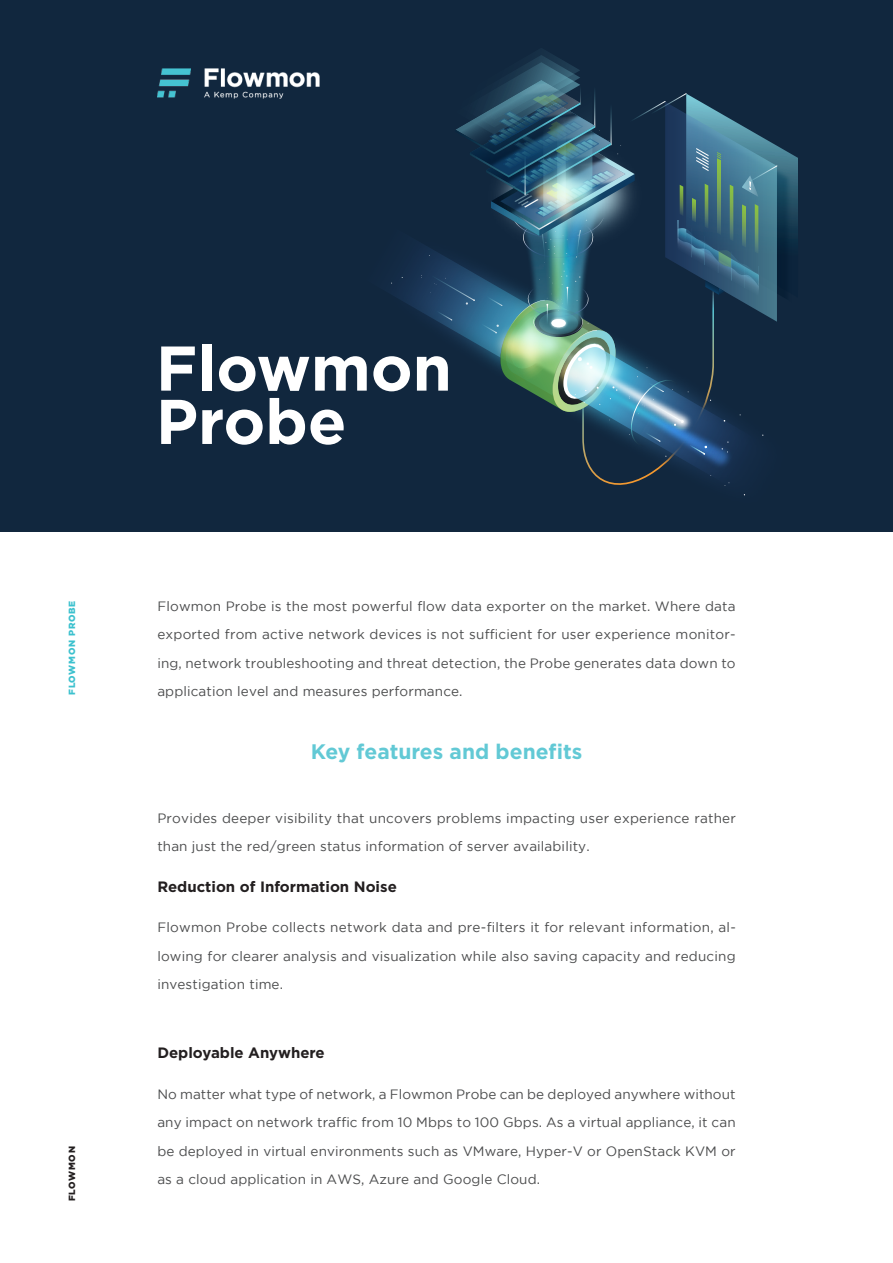
<style>
.page{position:relative;width:893px;height:1263px;background:#fff}
.page>*{position:absolute;margin:0;border:0;box-sizing:border-box;transform-origin:0 0}
.t1{font:700 63px/53.4px "Gotham Bold CE";color:#fff}
.t2{font:700 21px "Gotham Bold CE";color:#62c9d5}
.t3{font:700 15px "Gotham Bold CE";color:#231f20}
.t4{font:13.5px/28.5px "Gotham";letter-spacing:.01em;color:#4b4c4d;text-align:justify}
.t5{font:900 9px "Gotham";letter-spacing:.08em;color:#3cc1ce}
.t6{font:900 9px "Gotham";letter-spacing:.08em;color:#231f20}
</style>
<div class="page">
<div style="left:0;top:0;width:893px;height:532px;background:#11273e"></div>
<img style="left:391px;top:53px;width:407px;height:443px">
<img style="left:157px;top:68px;width:162px;height:31px">
<p class="t5" style="left:66px;top:695px;width:96px;rotate:-90deg">FLOWMON PROBE</p>
<p class="t6" style="left:66px;top:1201px;width:56px;rotate:-90deg">FLOWMON</p>
<h1 class="t1" style="left:156px;top:342px;width:297px">Flowmon<br>Probe</h1>
<p class="t4" style="left:157px;top:591px;width:580px">Flowmon Probe is the most powerful flow data exporter on the market. Where data exported from active network devices is not sufficient for user experience monitor&shy;ing, network troubleshooting and threat detection, the Probe generates data down to application level and measures performance.</p>
<h2 class="t2" style="left:311px;top:739px;width:273px">Key features and benefits</h2>
<p class="t4" style="left:157px;top:803px;width:580px">Provides deeper visibility that uncovers problems impacting user experience rather than just the red/green status information of server availability.</p>
<p class="t3" style="left:157px;top:877px;width:241px">Reduction of Information Noise</p>
<p class="t4" style="left:157px;top:913px;width:580px">Flowmon Probe collects network data and pre-filters it for relevant information, al&shy;lowing for clearer analysis and visualization while also saving capacity and reducing investigation time.</p>
<p class="t3" style="left:157px;top:1044px;width:169px">Deployable Anywhere</p>
<p class="t4" style="left:157px;top:1079px;width:580px">No matter what type of network, a Flowmon Probe can be deployed anywhere without any impact on network traffic from 10 Mbps to 100 Gbps. As a virtual appliance, it can be deployed in virtual environments such as VMware, Hyper-V or OpenStack KVM or as a cloud application in AWS, Azure and Google Cloud.</p>
</div>
